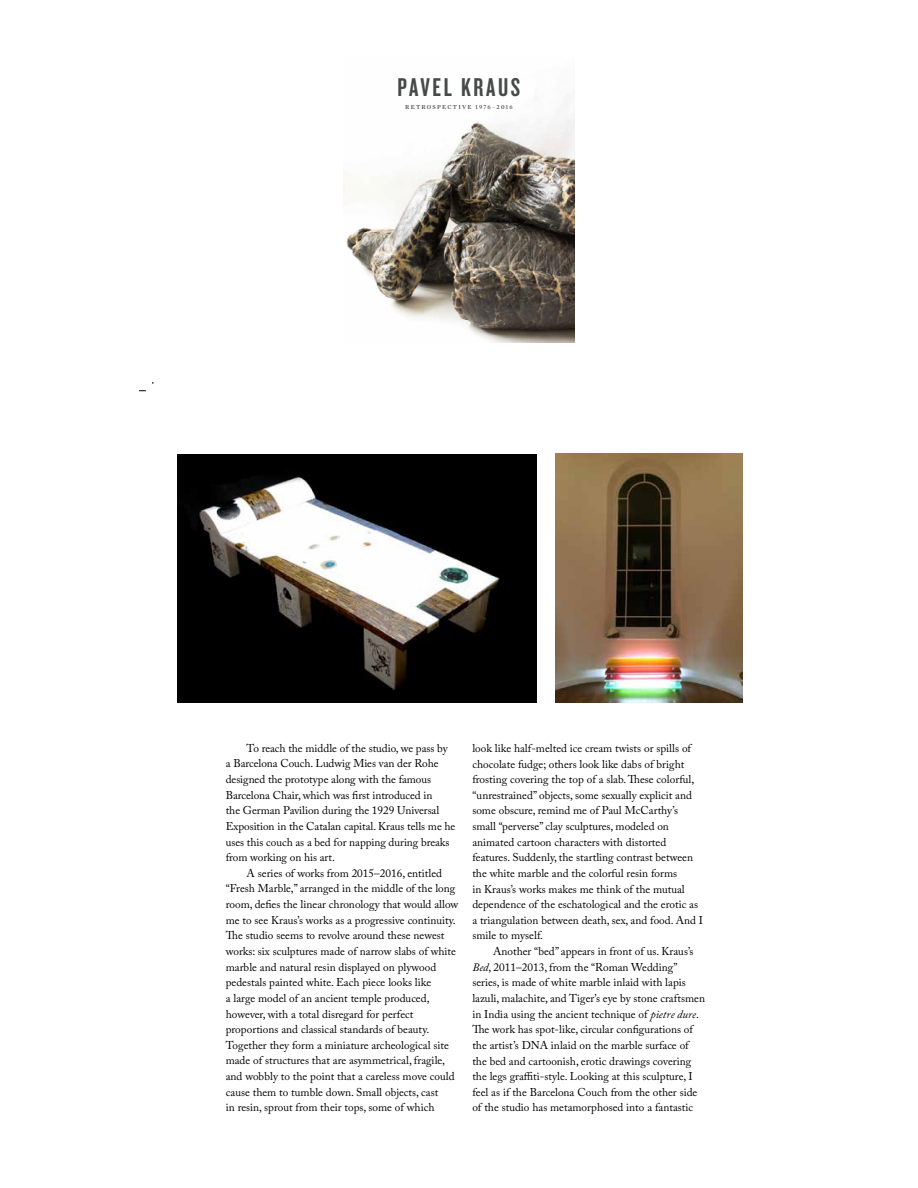
<style>
.page{position:relative;width:918px;height:1188px;background:#fff}
.page>*{position:absolute;margin:0;border:0;box-sizing:border-box;transform-origin:0 0}
.t1{font:26.7px "Knockout HTF48 Featherweight";letter-spacing:.1em;color:#454948}
.t2{font:11.25px/15.6px "Adobe Caslon Pro";color:#000}
.t3{font:600 6.3px "Mercury Display";letter-spacing:.2em;color:#454948}
.s1{font-style:italic}
</style>
<div class="page">
<img style="left:343px;top:111px;width:232px;height:231px">
<img style="left:177px;top:454px;width:360px;height:248px">
<img style="left:555px;top:453px;width:187px;height:249px">
<h1 class="t1" style="left:398px;top:74px;width:124px">PAVEL KRAUS</h1>
<p class="t3" style="left:405px;top:104px;width:109px">RETROSPECTIVE 1976–2016</p>
<p class="t2" style="left:226px;top:740px;width:231px;text-indent:21px">To reach the middle of the studio, we pass by<br>a Barcelona Couch. Ludwig Mies van der Rohe designed the prototype along with the famous Barcelona Chair, which was first introduced in<br>the German Pavilion during the 1929 Universal Exposition in the Catalan capital. Kraus tells me he uses this couch as a bed for napping during breaks from working on his art.</p>
<p class="t2" style="left:226px;top:865px;width:234px;text-indent:21px">A series of works from 2015–2016, entitled “Fresh Marble,” arranged in the middle of the long room, defies the linear chronology that would allow me to see Kraus’s works as a progressive continuity.<br>The studio seems to revolve around these newest works: six sculptures made of narrow slabs of white marble and natural resin displayed on plywood pedestals painted white. Each piece looks like<br>a large model of an ancient temple produced, however, with a total disregard for perfect proportions and classical standards of beauty.<br>Together they form a miniature archeological site made of structures that are asymmetrical, fragile, and wobbly to the point that a careless move could cause them to tumble down. Small objects, cast<br>in resin, sprout from their tops, some of which</p>
<p class="t2" style="left:472px;top:740px;width:232px">look like half-melted ice cream twists or spills of chocolate fudge; others look like dabs of bright frosting covering the top of a slab. These colorful, “unrestrained” objects, some sexually explicit and some obscure, remind me of Paul McCarthy’s small “perverse” clay sculptures, modeled on animated cartoon characters with distorted features. Suddenly, the startling contrast between the white marble and the colorful resin forms<br>in Kraus’s works makes me think of the mutual dependence of the eschatological and the erotic as a triangulation between death, sex, and food. And I smile to myself.</p>
<p class="t2" style="left:472px;top:943px;width:234px;text-indent:21px">Another “bed” appears in front of us. Kraus’s <span class="s1">Bed</span>, 2011–2013, from the “Roman Wedding” series, is made of white marble inlaid with lapis lazuli, malachite, and Tiger’s eye by stone craftsmen in India using the ancient technique of <span class="s1">pietre dure</span>.<br>The work has spot-like, circular configurations of the artist’s DNA inlaid on the marble surface of the bed and cartoonish, erotic drawings covering the legs graffiti-style. Looking at this sculpture, I feel as if the Barcelona Couch from the other side of the studio has metamorphosed into a fantastic</p>
</div>
